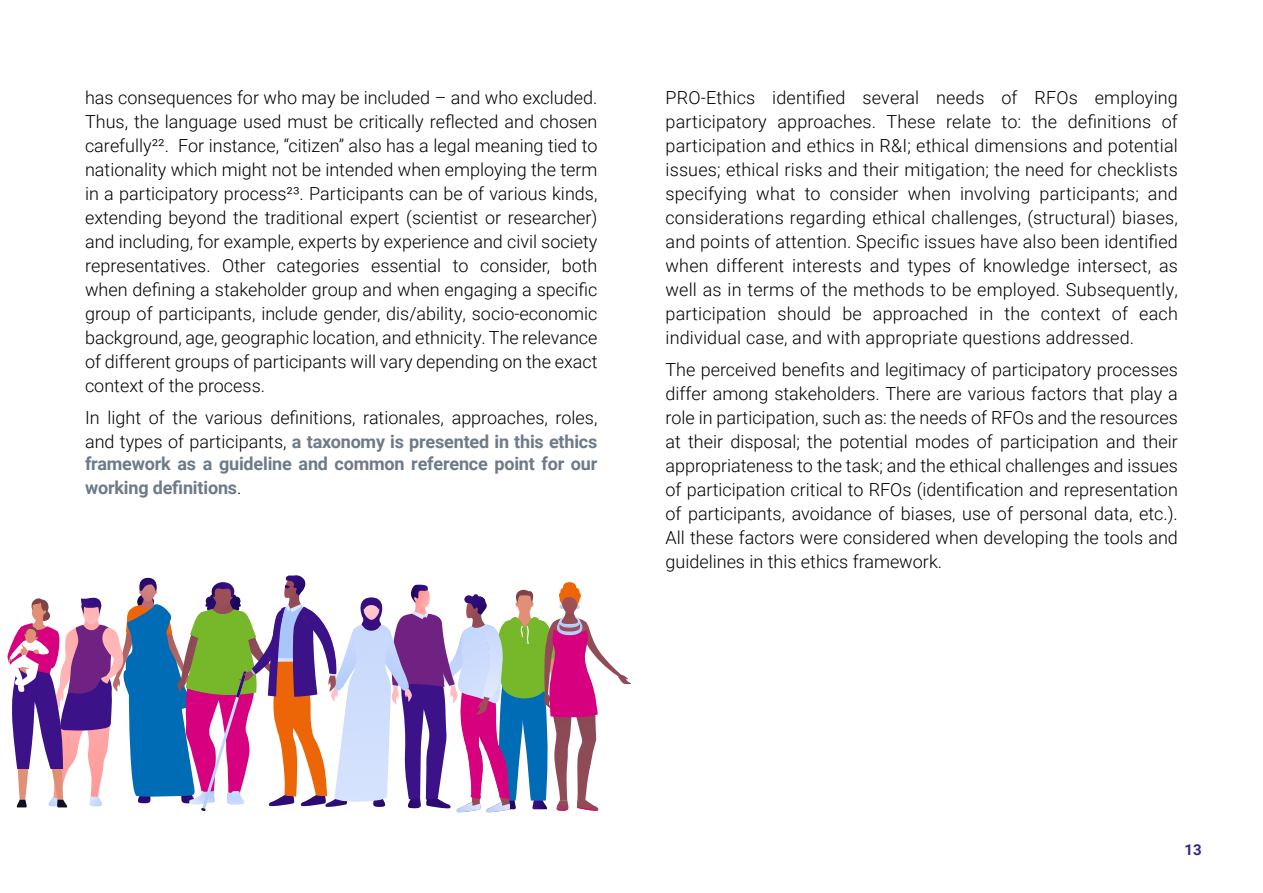
<style>
.page{position:relative;width:1263px;height:893px;background:#fff}
.page>*{position:absolute;margin:0;border:0;box-sizing:border-box;transform-origin:0 0}
.t1{font:300 18px/24px "Roboto";color:#000;text-align:justify}
.t2{font:700 18px/24px "Roboto";letter-spacing:-.01em;color:#6f7a89}
.t3{font:700 15px "Roboto";color:#3b2783}
.s1{font-weight:700;color:#6f7a89}
.s2{font-weight:300;color:#000}
</style>
<div class="page">
<svg style="left:7px;top:575px;width:624px;height:237px"></svg>
<p class="t1" style="left:85px;top:85px;width:514px">has consequences for who may be included – and who excluded.<br>Thus, the language used must be critically reflected and chosen carefully²2. For instance, “citizen” also has a legal meaning tied to nationality which might not be intended when employing the term in a participatory process²3. Participants can be of various kinds, extending beyond the traditional expert (scientist or researcher) and including, for example, experts by experience and civil society representatives. Other categories essential to consider, both when defining a stakeholder group and when engaging a specific group of participants, include gender, dis/ability, socio-economic background, age, geographic location, and ethnicity. The relevance of different groups of participants will vary depending on the exact context of the process.</p>
<p class="t1" style="left:85px;top:405px;width:514px">In light of the various definitions, rationales, approaches, roles, and types of participants, <span class="s1">a taxonomy is presented in this ethics</span></p>
<p class="t2" style="left:85px;top:451px;width:514px">framework as a guideline and common reference point for our working definitions<span class="s2">.</span></p>
<p class="t1" style="left:665px;top:85px;width:514px">PRO-Ethics identified several needs of RFOs employing participatory approaches. These relate to: the definitions of participation and ethics in R&amp;I; ethical dimensions and potential issues; ethical risks and their mitigation; the need for checklists specifying what to consider when involving participants; and considerations regarding ethical challenges, (structural) biases, and points of attention. Specific issues have also been identified when different interests and types of knowledge intersect, as well as in terms of the methods to be employed. Subsequently, participation should be approached in the context of each individual case, and with appropriate questions addressed.</p>
<p class="t1" style="left:665px;top:357px;width:514px">The perceived benefits and legitimacy of participatory processes differ among stakeholders. There are various factors that play a role in participation, such as: the needs of RFOs and the resources at their disposal; the potential modes of participation and their appropriateness to the task; and the ethical challenges and issues of participation critical to RFOs (identification and representation of participants, avoidance of biases, use of personal data, etc.).<br>All these factors were considered when developing the tools and guidelines in this ethics framework.</p>
<p class="t3" style="left:1184px;top:839px;width:19px">13</p>
</div>
